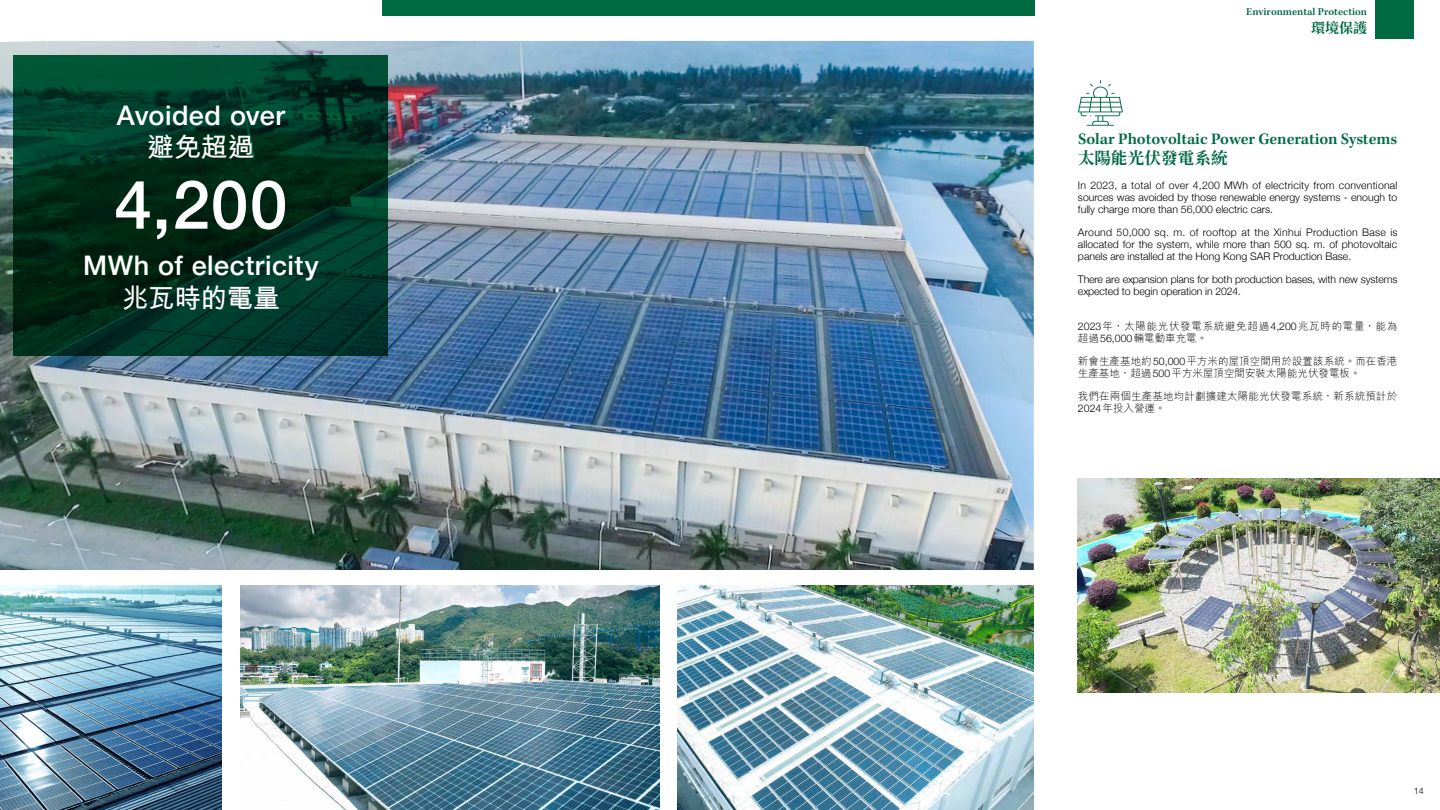
<style>
.page{position:relative;width:1440px;height:810px;background:#fff}
.page>*{position:absolute;margin:0;border:0;box-sizing:border-box;transform-origin:0 0}
.t1{font:500 67.5px "Helvetica Neue";color:#fff}
.t2{font:500 27px "Helvetica Neue";letter-spacing:.015em;color:#fff}
.t3{font:700 27px "M Hei HK";letter-spacing:-.025em;color:#fff}
.t4{font:600 16.5px "Kepler Std";letter-spacing:-.005em;color:#006a43}
.t5{font:700 16.5px "Noto Serif CJ Ktc";letter-spacing:.01em;color:#006a43}
.t6{font:700 14.02px "Noto Serif CJ Ktc";color:#006a43}
.t7{font:600 10.8px "Kepler Std";color:#006a43}
.t8{font:300 10.5px/12px "Helvetica Neue";color:#000;text-align:justify}
.t9{font:300 10.5px/12px "M Hei HK";letter-spacing:.005em;color:#000}
.t10{font:300 10.5px/12px "M Hei HK";letter-spacing:.065em;color:#000}
.t11{font:300 9px "Helvetica Neue";color:#000}
.s1{font-family:"Helvetica Neue"}
</style>
<div class="page">
<div style="left:382px;top:0;width:653px;height:16px;background:#006a43"></div>
<img style="left:0;top:41px;width:1034px;height:529px">
<img style="left:240px;top:585px;width:419px;height:225px">
<img style="left:678px;top:585px;width:356px;height:225px">
<img style="left:1078px;top:478px;width:362px;height:214px">
<img style="left:0;top:585px;width:222px;height:225px">
<svg style="left:14px;top:55px;width:374px;height:300px;background:#032"></svg>
<svg style="left:1078px;top:80px;width:45px;height:46px"></svg>
<div style="left:1375px;top:0;width:39px;height:38px;background:#006a43"></div>
<h2 class="t2" style="left:117px;top:93px;width:170px">Avoided over</h2>
<h2 class="t3" style="left:147px;top:128px;width:109px">避免超過</h2>
<h1 class="t1" style="left:115px;top:150px;width:174px">4,200</h1>
<h2 class="t2" style="left:83px;top:244px;width:237px">MWh of electricity</h2>
<h2 class="t3" style="left:122px;top:278px;width:160px">兆瓦時的電量</h2>
<p class="t7" style="left:1246px;top:6px;width:122px">Environmental Protection</p>
<h3 class="t6" style="left:1311px;top:20px;width:57px">環境保護</h3>
<h3 class="t4" style="left:1078px;top:130px;width:321px">Solar Photovoltaic Power Generation Systems</h3>
<h3 class="t5" style="left:1078px;top:149px;width:151px">太陽能光伏發電系統</h3>
<p class="t8" style="left:1078px;top:178px;width:321px">In 2023, a total of over 4,200 MWh of electricity from conventional sources was avoided by those renewable energy systems - enough to fully charge more than 56,000 electric cars.</p>
<p class="t8" style="left:1078px;top:225px;width:321px">Around 50,000 sq. m. of rooftop at the Xinhui Production Base is allocated for the system, while more than 500 sq. m. of photovoltaic panels are installed at the Hong Kong SAR Production Base.</p>
<p class="t8" style="left:1078px;top:273px;width:321px">There are expansion plans for both production bases, with new systems expected to begin operation in 2024.</p>
<p class="t10" style="left:1078px;top:320px;width:321px"><span class="s1">2023</span>年，太陽能光伏發電系統避免超過<span class="s1">4,200</span>兆瓦時的電量，能為超過<span class="s1">56,000</span>輛電動車充電。</p>
<p class="t9" style="left:1078px;top:355px;width:321px">新會生產基地約<span class="s1">50,000</span>平方米的屋頂空間用於設置該系統。而在香港生產基地，超過<span class="s1">500</span>平方米屋頂空間安裝太陽能光伏發電板。</p>
<p class="t9" style="left:1078px;top:390px;width:321px">我們在兩個生產基地均計劃擴建太陽能光伏發電系統，新系統預計於<br><span class="s1">2024</span>年投入營運。</p>
<p class="t11" style="left:1414px;top:783px;width:12px">14</p>
</div>
